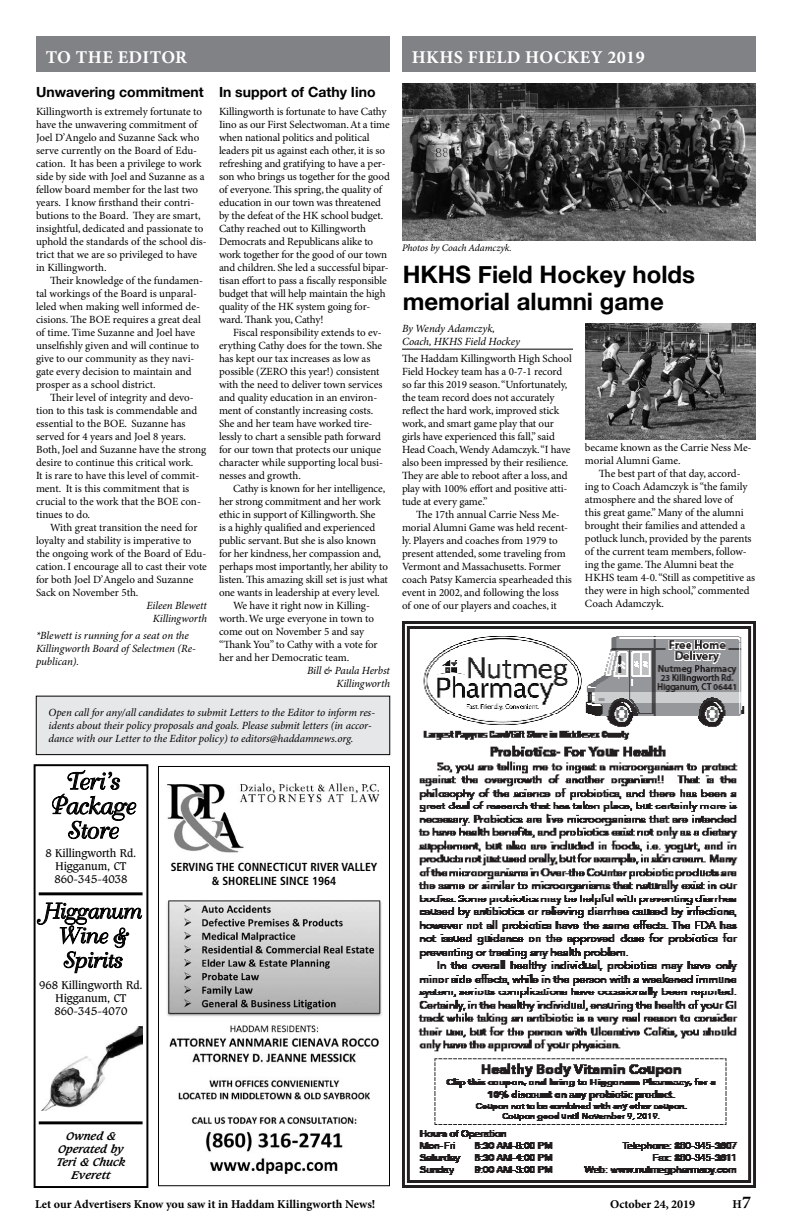
<style>
.page{position:relative;width:792px;height:1224px;background:#fff}
.page>*{position:absolute;margin:0;border:0;box-sizing:border-box;transform-origin:0 0}
.t1{font:700 24px/27px "Helvetica Neue";color:#000}
.t2{font:23.5px/24.5px "Bellevue";color:#000;text-align:center}
.t3{font:21.6px/24.5px "Bellevue";color:#000;text-align:center;scale:.95 1}
.t4{font:700 18px "Minion Pro";letter-spacing:.025em;color:#fff}
.t5{font:700 14px "Helvetica Neue";color:#000}
.t6{font:700 12px "Minion Pro";color:#000}
.t7{font:700 condensed 11.7px/14px "Frutiger";color:#000;text-align:center}
.t8{font:11px/13px "Minion Pro";letter-spacing:-.01em;color:#000}
.t9{font:italic 11px/13px "Minion Pro";letter-spacing:-.01em;color:#000}
.t10{font:10.8px/12.9px "Caxton";color:#000;text-align:center}
.t11{font:italic 700 10.8px/12.9px "Caxton";color:#000;text-align:center}
.t12{font:italic 10px "Minion Pro";letter-spacing:-.005em;color:#000}
.s1{font-size:18px}
</style>
<div class="page">
<div style="left:36px;top:696px;width:354px;height:59px;background:#e6e7e8"></div>
<div style="left:36px;top:696px;width:354px;height:59px;border:1px solid #000"></div>
<img style="left:402px;top:622px;width:354px;height:566px">
<div style="left:34px;top:764px;width:114px;height:424px;border:2px solid #000"></div>
<svg style="left:52px;top:769px;width:85px;height:71px"></svg>
<hr style="left:39px;top:892px;width:104px;height:3px;background:#000">
<svg style="left:36px;top:902px;width:107px;height:72px"></svg>
<hr style="left:39px;top:1121px;width:104px;height:3px;background:#000">
<img style="left:42px;top:1026px;width:101px;height:84px">
<img style="left:167px;top:783px;width:215px;height:391px">
<div style="left:158px;top:766px;width:232px;height:420px;border:1px solid #000"></div>
<div style="left:170px;top:862px;width:209px;height:30px;background:#fff"></div>
<hr style="left:402px;top:349px;width:171px;height:1px;background:#000">
<div style="left:37px;top:36px;width:353px;height:36px;background:#808285"></div>
<div style="left:403px;top:36px;width:353px;height:36px;background:#808285"></div>
<img style="left:585px;top:324px;width:171px;height:115px">
<img style="left:402px;top:84px;width:354px;height:156px">
<h3 class="t4" style="left:46px;top:46px;width:143px">TO THE EDITOR</h3>
<h3 class="t4" style="left:412px;top:46px;width:235px">HKHS FIELD HOCKEY 2019</h3>
<p class="t5" style="left:36px;top:81px;width:169px">Unwavering commitment</p>
<p class="t8" style="left:36px;top:105px;width:172px">Killingworth is extremely fortunate to have the unwavering commitment of Joel D’Angelo and Suzanne Sack who serve currently on the Board of Edu&shy;cation. It has been a privilege to work side by side with Joel and Suzanne as a fellow board member for the last two years. I know firsthand their contri&shy;butions to the Board. They are smart, insightful, dedicated and passionate to uphold the standards of the school dis&shy;trict that we are so privileged to have in Killingworth.</p>
<p class="t8" style="left:36px;top:274px;width:169px;text-indent:14px">Their knowledge of the fundamen&shy;tal workings of the Board is unparal&shy;leled when making well informed de&shy;cisions. The BOE requires a great deal of time. Time Suzanne and Joel have unselfishly given and will continue to give to our community as they navi&shy;gate every decision to maintain and prosper as a school district.</p>
<p class="t8" style="left:36px;top:391px;width:172px;text-indent:14px">Their level of integrity and devo&shy;tion to this task is commendable and essential to the BOE. Suzanne has served for 4 years and Joel 8 years.<br>Both, Joel and Suzanne have the strong desire to continue this critical work.<br>It is rare to have this level of commit&shy;ment. It is this commitment that is crucial to the work that the BOE con&shy;tinues to do.</p>
<p class="t8" style="left:36px;top:521px;width:172px;text-indent:14px">With great transition the need for loyalty and stability is imperative to the ongoing work of the Board of Edu&shy;cation. I encourage all to cast their vote for both Joel D’Angelo and Suzanne Sack on November 5th.</p>
<p class="t9" style="left:146px;top:599px;width:62px;text-align:center">Eileen Blewett<br>Killingworth</p>
<p class="t9" style="left:36px;top:630px;width:161px">*Blewett is running for a seat on the<br>Killingworth Board of Selectmen (Re&shy;publican).</p>
<p class="t5" style="left:219px;top:81px;width:158px">In support of Cathy Iino</p>
<p class="t8" style="left:219px;top:105px;width:172px">Killingworth is fortunate to have Cathy Iino as our First Selectwoman. At a time when national politics and political leaders pit us against each other, it is so refreshing and gratifying to have a per&shy;son who brings us together for the good of everyone. This spring, the quality of education in our town was threatened by the defeat of the HK school budget.<br>Cathy reached out to Killingworth Democrats and Republicans alike to work together for the good of our town and children. She led a successful bipar&shy;tisan effort to pass a fiscally responsible budget that will help maintain the high quality of the HK system going for&shy;ward. Thank you, Cathy!</p>
<p class="t8" style="left:219px;top:326px;width:165px;text-indent:14px">Fiscal responsibility extends to ev&shy;erything Cathy does for the town. She has kept our tax increases as low as possible (ZERO this year!) consistent with the need to deliver town services and quality education in an environ&shy;ment of constantly increasing costs.<br>She and her team have worked tire&shy;lessly to chart a sensible path forward for our town that protects our unique character while supporting local busi&shy;nesses and growth.</p>
<p class="t8" style="left:233px;top:482px;width:154px">Cathy is known for her intelligence,</p>
<p class="t8" style="left:219px;top:495px;width:163px">her strong commitment and her work</p>
<p class="t8" style="left:219px;top:508px;width:158px">ethic in support of Killingworth. She</p>
<p class="t8" style="left:219px;top:521px;width:158px">is a highly qualified and experienced</p>
<p class="t8" style="left:219px;top:534px;width:159px">public servant. But she is also known</p>
<p class="t8" style="left:219px;top:547px;width:164px">for her kindness, her compassion and,</p>
<p class="t8" style="left:219px;top:560px;width:171px">perhaps most importantly, her ability to</p>
<p class="t8" style="left:219px;top:573px;width:170px">listen. This amazing skill set is just what</p>
<p class="t8" style="left:219px;top:586px;width:162px">one wants in leadership at every level.</p>
<p class="t8" style="left:233px;top:599px;width:138px">We have it right now in Killing-</p>
<p class="t8" style="left:219px;top:612px;width:156px">worth. We urge everyone in town to</p>
<p class="t8" style="left:219px;top:625px;width:147px">come out on November 5 and say</p>
<p class="t8" style="left:219px;top:638px;width:160px">“Thank You” to Cathy with a vote for</p>
<p class="t8" style="left:219px;top:651px;width:132px">her and her Democratic team.</p>
<p class="t9" style="left:307px;top:664px;width:84px;text-align:right">Bill &amp; Paula Herbst<br>Killingworth</p>
<p class="t9" style="left:48px;top:707px;width:328px">Open call for any/all candidates to submit Letters to the Editor to inform res&shy;idents about their policy proposals and goals. Please submit letters (in accor&shy;dance with our Letter to the Editor policy) to editors@haddamnews.org.</p>
<h2 class="t2" style="left:48px;top:770px;width:87px">Teri’s<br>Package<br>Store</h2>
<p class="t10" style="left:46px;top:847px;width:92px">8 Killingworth Rd.<br>Higganum, CT<br>860-345-4038</p>
<h3 class="t3" style="left:42px;top:900px;width:104px">Higganum<br>Wine &amp;<br>Spirits</h3>
<p class="t10" style="left:39px;top:979px;width:105px">968 Killingworth Rd.<br>Higganum, CT<br>860-345-4070</p>
<p class="t7" style="left:171px;top:860px;width:208px">SERVING THE CONNECTICUT RIVER VALLEY &amp; SHORELINE SINCE 1964</p>
<p class="t12" style="left:402px;top:242px;width:111px">Photos by Coach Adamczyk.</p>
<h1 class="t1" style="left:403px;top:262px;width:294px">HKHS Field Hockey holds memorial alumni game</h1>
<p class="t9" style="left:402px;top:322px;width:120px">By Wendy Adamczyk,<br>Coach, HKHS Field Hockey</p>
<p class="t8" style="left:402px;top:353px;width:171px">The Haddam Killingworth High School Field Hockey team has a 0-7-1 record so far this 2019 season. “Unfortunately, the team record does not accurately reflect the hard work, improved stick work, and smart game play that our girls have experienced this fall,” said Head Coach, Wendy Adamczyk. “I have also been impressed by their resilience.<br>They are able to reboot after a loss, and play with 100% effort and positive atti&shy;tude at every game.”</p>
<p class="t8" style="left:402px;top:509px;width:171px;text-indent:14px">The 17th annual Carrie Ness Me&shy;morial Alumni Game was held recent&shy;ly. Players and coaches from 1979 to present attended, some traveling from Vermont and Massachusetts. Former coach Patsy Kamercia spearheaded this event in 2002, and following the loss<br>of one of our players and coaches, it</p>
<p class="t8" style="left:585px;top:442px;width:168px">became known as the Carrie Ness Me&shy;morial Alumni Game.</p>
<p class="t8" style="left:585px;top:468px;width:172px;text-indent:14px">The best part of that day, accord&shy;ing to Coach Adamczyk is “the family atmosphere and the shared love of<br>this great game.” Many of the alumni brought their families and attended a potluck lunch, provided by the parents of the current team members, follow&shy;ing the game. The Alumni beat the HKHS team 4-0. “Still as competitive as they were in high school,” commented Coach Adamczyk.</p>
<p class="t11" style="left:57px;top:1130px;width:70px">Owned &amp;<br>Operated by<br>Teri &amp; Chuck<br>Everett</p>
<p class="t6" style="left:35px;top:1197px;width:342px">Let our Advertisers Know you saw it in Haddam Killingworth News!</p>
<p class="t6" style="left:610px;top:1197px;width:86px">October 24, 2019</p>
<p class="t6" style="left:733px;top:1197px;width:20px">H<span class="s1">7</span></p>
</div>
